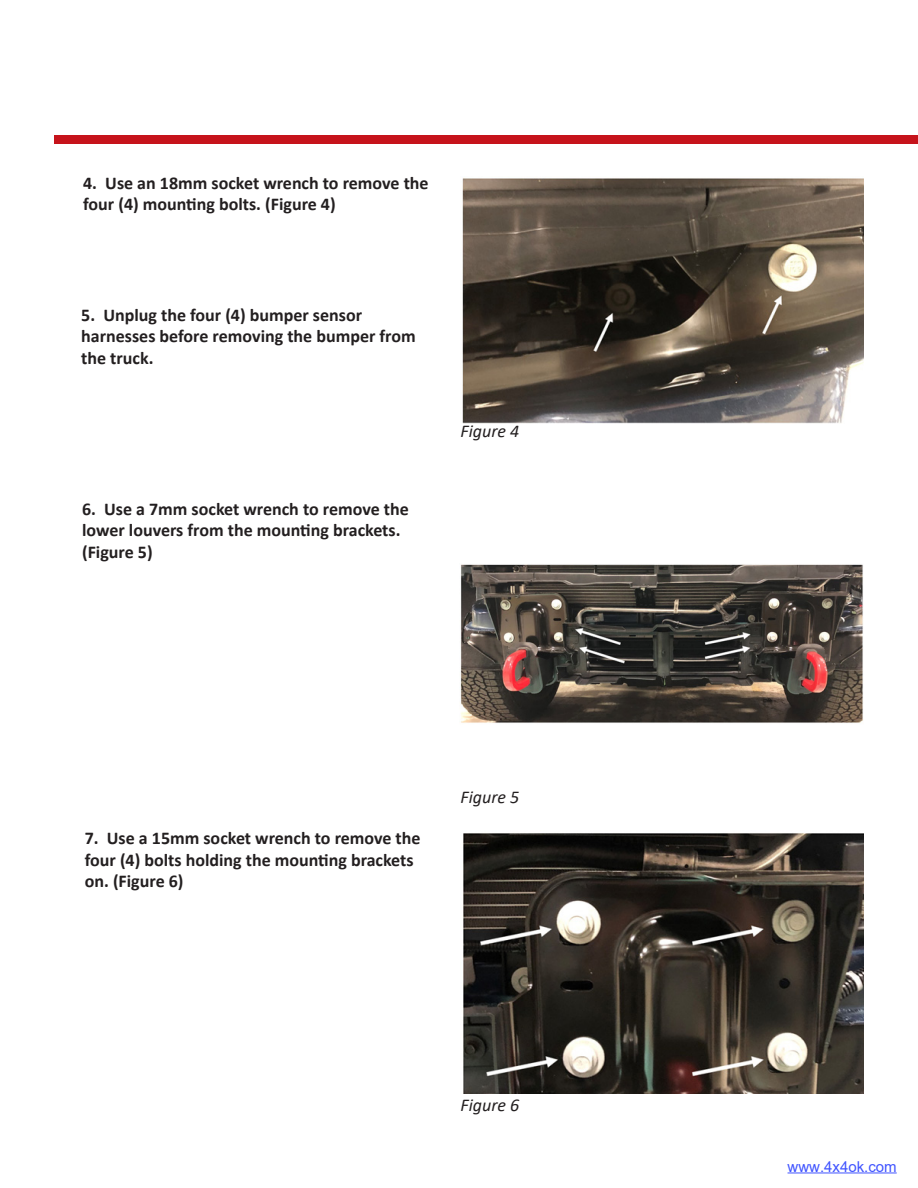
<style>
.page{position:relative;width:918px;height:1188px;background:#fff}
.page>*{position:absolute;margin:0;border:0;box-sizing:border-box;transform-origin:0 0}
.t1{font:700 18px/21.6px "Calibri";color:#231f20}
.t2{font:italic 18px "Calibri";color:#231f20}
.t3{font:15px "Arial";color:#4054ff}
</style>
<div class="page">
<div style="left:54px;top:135px;width:864px;height:9px;background:#c6131b"></div>
<img style="left:460px;top:564px;width:403px;height:159px">
<img style="left:462px;top:178px;width:402px;height:246px">
<img style="left:463px;top:833px;width:401px;height:261px">
<hr style="left:788px;top:1173px;width:109px;height:1px;background:#4054ff">
<p class="t1" style="left:83px;top:172px;width:347px">4. Use an 18mm socket wrench to remove the four (4) mounting bolts. (Figure 4)</p>
<p class="t1" style="left:81px;top:304px;width:336px">5. Unplug the four (4) bumper sensor harnesses before removing the bumper from the truck.</p>
<p class="t1" style="left:82px;top:498px;width:328px">6. Use a 7mm socket wrench to remove the lower louvers from the mounting brackets. (Figure 5)</p>
<p class="t2" style="left:461px;top:419px;width:60px">Figure 4</p>
<p class="t1" style="left:85px;top:827px;width:337px">7. Use a 15mm socket wrench to remove the four (4) bolts holding the mounting brackets on. (Figure 6)</p>
<p class="t2" style="left:460px;top:784px;width:60px">Figure 5</p>
<p class="t2" style="left:460px;top:1093px;width:60px">Figure 6</p>
<p class="t3" style="left:788px;top:1156px;width:111px">www.4x4ok.com</p>
</div>
